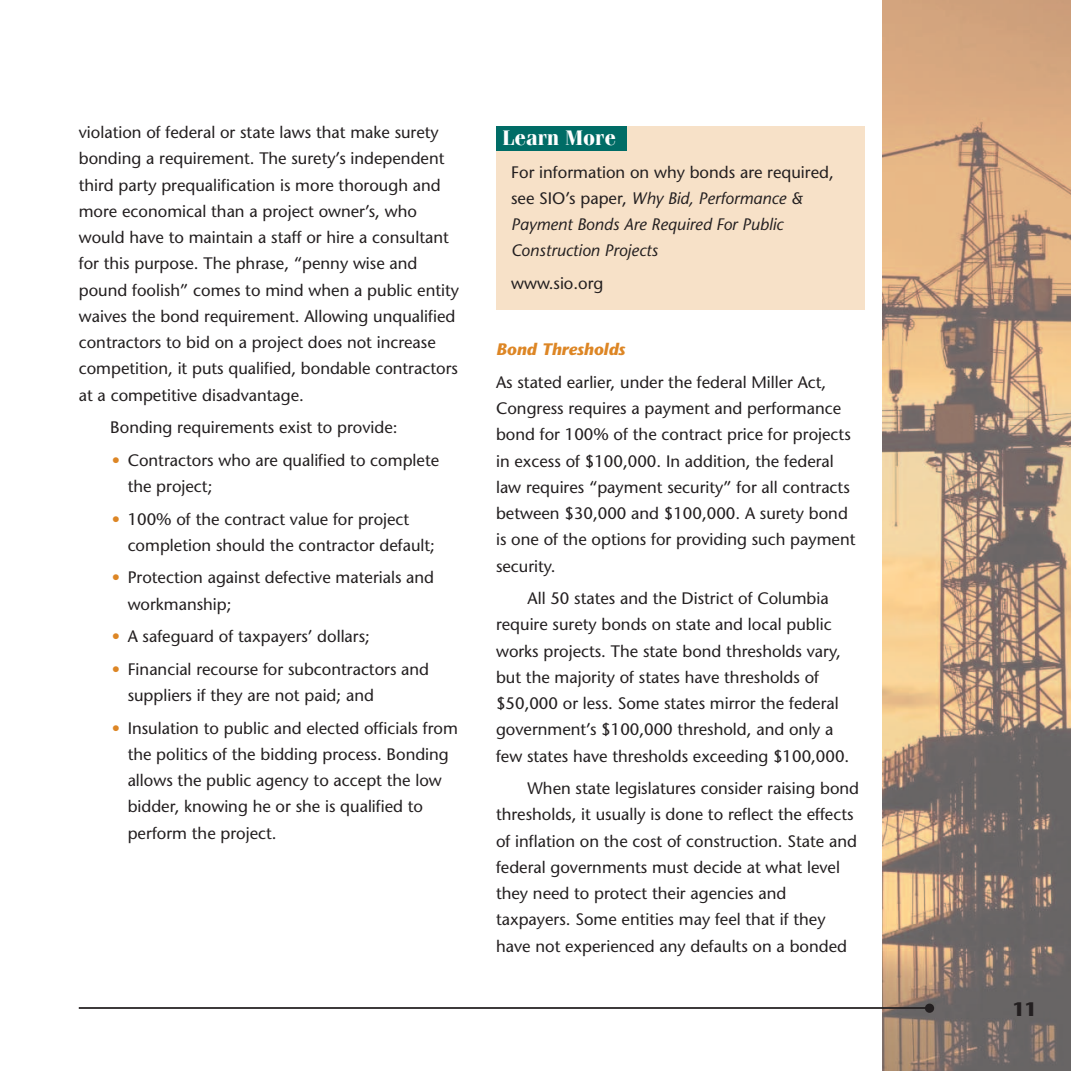
<style>
.page{position:relative;width:1071px;height:1071px;background:#fff}
.page>*{position:absolute;margin:0;border:0;box-sizing:border-box;transform-origin:0 0}
.t1{font:700 21px "Fenice";color:#fff}
.t2{font:700 19.25px "Stone Sans";color:#231f20}
.t3{font:16.62px/26.2px "Stone Sans";color:#231f20}
.t4{font:italic 16.62px/26.2px "Stone Sans";color:#231f20}
.t5{font:italic 700 16.62px "Stone Sans";color:#dd8625}
.s1{color:#dd8625}
.s2{font-style:normal}
</style>
<div class="page">
<div style="left:496px;top:126px;width:368px;height:183px;background:#f7e1c8"></div>
<div style="left:496px;top:126px;width:130px;height:25px;background:#006c66"></div>
<img style="left:882px;top:0;width:189px;height:1071px">
<hr style="left:79px;top:1007px;width:850px;height:2px;background:#231f20">
<div style="left:925px;top:1004px;width:9px;height:9px;background:#231f20;border-radius:50%"></div>
<p class="t3" style="left:79px;top:121px;width:382px">violation of federal or state laws that make surety bonding a requirement. The surety’s independent third party prequalification is more thorough and more economical than a project owner’s, who would have to maintain a staff or hire a consultant for this purpose. The phrase, “penny wise and pound foolish” comes to mind when a public entity waives the bond requirement. Allowing unqualified contractors to bid on a project does not increase competition, it puts qualified, bondable contractors at a competitive disadvantage.</p>
<p class="t3" style="left:110px;top:416px;width:289px">Bonding requirements exist to provide:</p>
<p class="t3" style="left:128px;top:449px;width:313px;text-indent:-16px"><span class="s1">•</span> Contractors who are qualified to complete the project;</p>
<p class="t3" style="left:128px;top:507px;width:309px;text-indent:-16px"><span class="s1">•</span> 100% of the contract value for project completion should the contractor default;</p>
<p class="t3" style="left:128px;top:566px;width:308px;text-indent:-16px"><span class="s1">•</span> Protection against defective materials and workmanship;</p>
<p class="t3" style="left:112px;top:625px;width:260px"><span class="s1">•</span> A safeguard of taxpayers’ dollars;</p>
<p class="t3" style="left:128px;top:658px;width:303px;text-indent:-16px"><span class="s1">•</span> Financial recourse for subcontractors and suppliers if they are not paid; and</p>
<p class="t3" style="left:128px;top:716px;width:332px;text-indent:-16px"><span class="s1">•</span> Insulation to public and elected officials from the politics of the bidding process. Bonding allows the public agency to accept the low bidder, knowing he or she is qualified to perform the project.</p>
<p class="t1" style="left:502px;top:131px;width:115px">Learn More</p>
<p class="t4" style="left:511px;top:160px;width:324px"><span class="s2">For information on why bonds are required, see SIO’s paper,</span> Why Bid, Performance &amp; Payment Bonds Are Required For Public Construction Projects</p>
<p class="t3" style="left:511px;top:272px;width:94px">www.sio.org</p>
<p class="t5" style="left:496px;top:343px;width:131px">Bond Thresholds</p>
<p class="t3" style="left:496px;top:371px;width:361px">As stated earlier, under the federal Miller Act, Congress requires a payment and performance bond for 100% of the contract price for projects in excess of $100,000. In addition, the federal law requires “payment security” for all contracts between $30,000 and $100,000. A surety bond is one of the options for providing such payment security.</p>
<p class="t3" style="left:496px;top:587px;width:355px;text-indent:31px">All 50 states and the District of Columbia require surety bonds on state and local public works projects. The state bond thresholds vary, but the majority of states have thresholds of $50,000 or less. Some states mirror the federal government’s $100,000 threshold, and only a few states have thresholds exceeding $100,000.</p>
<p class="t3" style="left:496px;top:777px;width:365px;text-indent:31px">When state legislatures consider raising bond thresholds, it usually is done to reflect the effects of inflation on the cost of construction. State and federal governments must decide at what level they need to protect their agencies and taxpayers. Some entities may feel that if they have not experienced any defaults on a bonded</p>
<p class="t2" style="left:1013px;top:1002px;width:26px">11</p>
</div>
